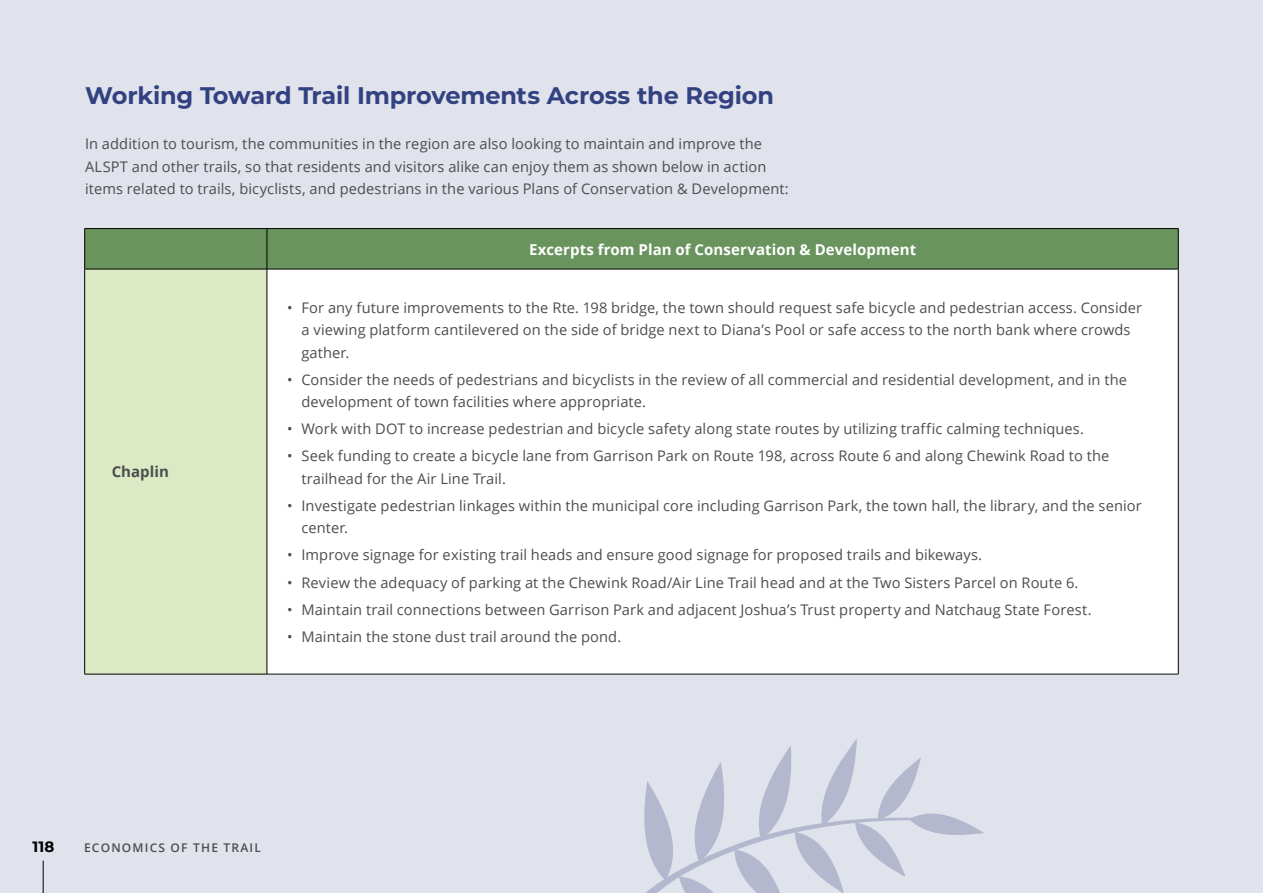
<style>
.page{position:relative;width:1263px;height:893px;background:#e0e2ec}
.page>*{position:absolute;margin:0;border:0;box-sizing:border-box;transform-origin:0 0}
.t1{font:700 24px "Montserrat";letter-spacing:-.01em;color:#324180}
.t2{font:700 15px "Open Sans";letter-spacing:.005em;color:#fff}
.t3{font:700 15px "Open Sans";color:#4d4d4f}
.t4{font:700 15px "Montserrat";color:#000}
.t5{font:14.7px/22.5px "Open Sans";letter-spacing:.005em;color:#4d4d4f}
.t6{font:600 12px "Open Sans";letter-spacing:.1em;color:#4d4d4f}
</style>
<div class="page">
<div style="left:85px;top:229px;width:1093px;height:40px;background:#6a945e"></div>
<div style="left:85px;top:269px;width:182px;height:405px;background:#dbeac4"></div>
<div style="left:267px;top:269px;width:911px;height:405px;background:#fff"></div>
<hr style="left:84px;top:228px;width:183px;height:1px;background:#000">
<hr style="left:84px;top:229px;width:1px;height:40px;background:#000">
<hr style="left:267px;top:228px;width:911px;height:1px;background:#000">
<hr style="left:267px;top:229px;width:1px;height:40px;background:#000">
<hr style="left:1178px;top:229px;width:1px;height:40px;background:#000">
<hr style="left:267px;top:269px;width:911px;height:1px;background:#000">
<hr style="left:1178px;top:269px;width:1px;height:405px;background:#000">
<hr style="left:267px;top:674px;width:911px;height:1px;background:#000">
<hr style="left:84px;top:269px;width:183px;height:1px;background:#000">
<hr style="left:84px;top:269px;width:1px;height:405px;background:#000">
<hr style="left:267px;top:269px;width:1px;height:405px;background:#000">
<hr style="left:84px;top:674px;width:183px;height:1px;background:#000">
<svg style="left:644px;top:739px;width:340px;height:154px"></svg>
<hr style="left:43px;top:860px;width:1px;height:33px;background:#000">
<h1 class="t1" style="left:85px;top:78px;width:690px">Working Toward Trail Improvements Across the Region</h1>
<p class="t5" style="left:85px;top:132px;width:705px">In addition to tourism, the communities in the region are also looking to maintain and improve the<br>ALSPT and other trails, so that residents and visitors alike can enjoy them as shown below in action items related to trails, bicyclists, and pedestrians in the various Plans of Conservation &amp; Development:</p>
<p class="t3" style="left:112px;top:461px;width:59px">Chaplin</p>
<p class="t2" style="left:529px;top:239px;width:389px">Excerpts from Plan of Conservation &amp; Development</p>
<p class="t5" style="left:301px;top:296px;width:842px;text-indent:-14px">• For any future improvements to the Rte. 198 bridge, the town should request safe bicycle and pedestrian access. Consider a viewing platform cantilevered on the side of bridge next to Diana’s Pool or safe access to the north bank where crowds gather.</p>
<p class="t5" style="left:301px;top:368px;width:827px;text-indent:-14px">• Consider the needs of pedestrians and bicyclists in the review of all commercial and residential development, and in the development of town facilities where appropriate.</p>
<p class="t5" style="left:287px;top:417px;width:798px">• Work with DOT to increase pedestrian and bicycle safety along state routes by utilizing traffic calming techniques.</p>
<p class="t5" style="left:301px;top:444px;width:809px;text-indent:-14px">• Seek funding to create a bicycle lane from Garrison Park on Route 198, across Route 6 and along Chewink Road to the trailhead for the Air Line Trail.</p>
<p class="t5" style="left:301px;top:494px;width:842px;text-indent:-14px">• Investigate pedestrian linkages within the municipal core including Garrison Park, the town hall, the library, and the senior center.</p>
<p class="t5" style="left:287px;top:543px;width:696px">• Improve signage for existing trail heads and ensure good signage for proposed trails and bikeways.</p>
<p class="t5" style="left:287px;top:571px;width:793px">• Review the adequacy of parking at the Chewink Road/Air Line Trail head and at the Two Sisters Parcel on Route 6.</p>
<p class="t5" style="left:287px;top:598px;width:806px">• Maintain trail connections between Garrison Park and adjacent Joshua’s Trust property and Natchaug State Forest.</p>
<p class="t5" style="left:287px;top:625px;width:336px">• Maintain the stone dust trail around the pond.</p>
<p class="t4" style="left:33px;top:835px;width:24px">118</p>
<p class="t6" style="left:84px;top:839px;width:178px">ECONOMICS OF THE TRAIL</p>
</div>
